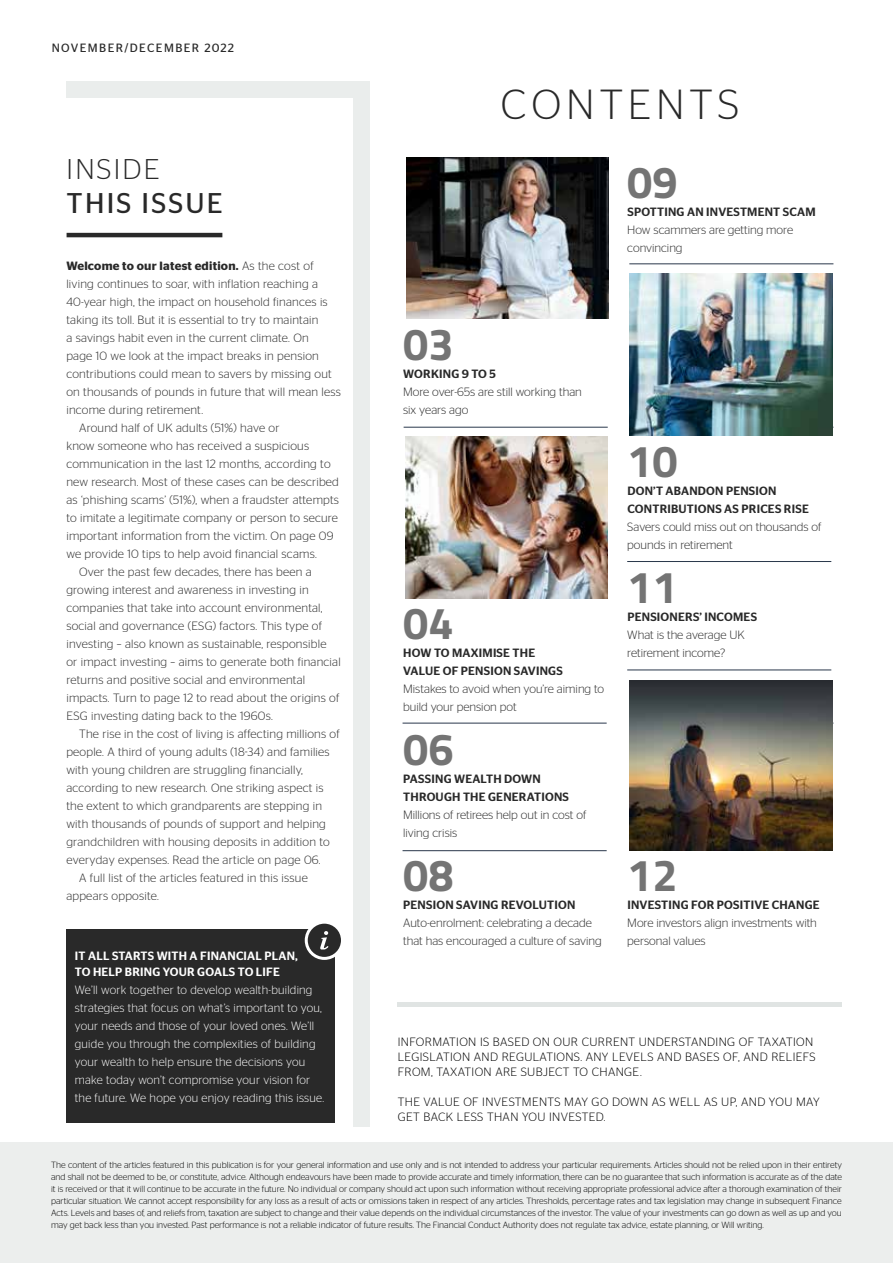
<style>
.page{position:relative;width:893px;height:1263px;background:#fff}
.page>*{position:absolute;margin:0;border:0;box-sizing:border-box;transform-origin:0 0}
.t1{font:700 45px "Titillium";color:#747474}
.t2{font:300 42px "Stag Sans";letter-spacing:.12em;color:#292929}
.t3{font:28.5px "Stag Sans";letter-spacing:.08em;color:#292929}
.t4{font:300 28.5px "Stag Sans";letter-spacing:.08em;color:#292929}
.t5{font:300 12px "Stag Sans";letter-spacing:.02em;color:#292929}
.t6{font:300 12px/18px "Stag Sans";color:#292929}
.t7{font:300 12px/18px "Stag Sans";letter-spacing:.02em;color:#fff}
.t8{font:500 12px/18px "Stag Sans";letter-spacing:.02em;color:#292929}
.t9{font:300 12px/15px "Stag Sans";letter-spacing:.03em;color:#000}
.t10{font:500 12px/16.5px "Stag Sans";letter-spacing:.02em;color:#fff}
.t11{font:600 12px "Stag Sans";letter-spacing:.02em;color:#292929}
.t12{font:12px "Stag Sans";letter-spacing:.12em;color:#292929}
.t13{font:300 9px/12px "Stag Sans";color:#000;text-align:justify}
.s1{font-weight:300}
</style>
<div class="page">
<hr style="left:892px;top:0;width:1px;height:524px;background:#36a7e9">
<div style="left:66px;top:82px;width:303px;height:1045px;background:#eaedec"></div>
<div style="left:26px;top:98px;width:327px;height:1031px;background:#fff"></div>
<div style="left:0;top:1142px;width:893px;height:121px;background:#eceeed"></div>
<hr style="left:398px;top:1002px;width:444px;height:4px;background:#e0e4e3">
<hr style="left:67px;top:233px;width:155px;height:4px;background:#292929">
<div style="left:66px;top:930px;width:269px;height:193px;background:#292929"></div>
<div style="left:306px;top:922px;width:36px;height:36px;background:#292929;border-radius:50%"></div>
<div style="left:305px;top:921px;width:39px;height:39px;border:3px solid #fff;border-radius:50%"></div>
<svg style="left:320px;top:931px;width:8px;height:18px"></svg>
<hr style="left:627px;top:561px;width:204px;height:1px;background:#29374b">
<hr style="left:627px;top:670px;width:204px;height:1px;background:#29374b">
<hr style="left:404px;top:427px;width:204px;height:1px;background:#29374b">
<hr style="left:629px;top:264px;width:204px;height:1px;background:#29374b">
<hr style="left:629px;top:427px;width:204px;height:1px;background:#29374b">
<hr style="left:629px;top:723px;width:204px;height:1px;background:#29374b">
<hr style="left:403px;top:723px;width:204px;height:1px;background:#29374b">
<hr style="left:403px;top:850px;width:204px;height:1px;background:#29374b">
<img style="left:406px;top:157px;width:203px;height:162px">
<img style="left:405px;top:437px;width:203px;height:161px">
<img style="left:630px;top:274px;width:202px;height:161px">
<img style="left:630px;top:680px;width:202px;height:170px">
<p class="t12" style="left:52px;top:41px;width:184px">NOVEMBER/DECEMBER 2022</p>
<h3 class="t4" style="left:67px;top:153px;width:94px">INSIDE</h3>
<h3 class="t3" style="left:67px;top:187px;width:158px">THIS ISSUE</h3>
<p class="t11" style="left:66px;top:259px;width:249px">Welcome to our latest edition. <span class="s1">As the cost of</span></p>
<p class="t5" style="left:66px;top:277px;width:253px">living continues to soar, with inflation reaching a</p>
<p class="t5" style="left:66px;top:295px;width:263px">40-year high, the impact on household finances is</p>
<p class="t5" style="left:66px;top:313px;width:254px">taking its toll. But it is essential to try to maintain</p>
<p class="t5" style="left:66px;top:331px;width:244px">a savings habit even in the current climate. On</p>
<p class="t5" style="left:66px;top:349px;width:254px">page 10 we look at the impact breaks in pension</p>
<p class="t5" style="left:66px;top:367px;width:267px">contributions could mean to savers by missing out</p>
<p class="t5" style="left:66px;top:385px;width:276px">on thousands of pounds in future that will mean less</p>
<p class="t5" style="left:66px;top:403px;width:138px">income during retirement.</p>
<p class="t5" style="left:79px;top:421px;width:202px">Around half of UK adults (51%) have or</p>
<p class="t5" style="left:66px;top:439px;width:244px">know someone who has received a suspicious</p>
<p class="t5" style="left:66px;top:457px;width:266px">communication in the last 12 months, according to</p>
<p class="t5" style="left:66px;top:475px;width:274px">new research. Most of these cases can be described</p>
<p class="t5" style="left:66px;top:493px;width:274px">as ‘phishing scams’ (51%), when a fraudster attempts</p>
<p class="t5" style="left:66px;top:511px;width:273px">to imitate a legitimate company or person to secure</p>
<p class="t5" style="left:66px;top:529px;width:269px">important information from the victim. On page 09</p>
<p class="t5" style="left:66px;top:547px;width:252px">we provide 10 tips to help avoid financial scams.</p>
<p class="t5" style="left:79px;top:565px;width:234px">Over the past few decades, there has been a</p>
<p class="t5" style="left:66px;top:583px;width:244px">growing interest and awareness in investing in</p>
<p class="t5" style="left:66px;top:601px;width:258px">companies that take into account environmental,</p>
<p class="t5" style="left:66px;top:619px;width:257px">social and governance (ESG) factors. This type of</p>
<p class="t5" style="left:66px;top:637px;width:262px">investing – also known as sustainable, responsible</p>
<p class="t5" style="left:66px;top:655px;width:276px">or impact investing – aims to generate both financial</p>
<p class="t5" style="left:66px;top:673px;width:240px">returns and positive social and environmental</p>
<p class="t5" style="left:66px;top:691px;width:275px">impacts. Turn to page 12 to read about the origins of</p>
<p class="t5" style="left:66px;top:709px;width:208px">ESG investing dating back to the 1960s.</p>
<p class="t5" style="left:79px;top:727px;width:262px">The rise in the cost of living is affecting millions of</p>
<p class="t5" style="left:66px;top:745px;width:265px">people. A third of young adults (18-34) and families</p>
<p class="t5" style="left:66px;top:763px;width:238px">with young children are struggling financially,</p>
<p class="t5" style="left:66px;top:781px;width:259px">according to new research. One striking aspect is</p>
<p class="t5" style="left:66px;top:799px;width:257px">the extent to which grandparents are stepping in</p>
<p class="t5" style="left:66px;top:817px;width:261px">with thousands of pounds of support and helping</p>
<p class="t5" style="left:66px;top:835px;width:265px">grandchildren with housing deposits in addition to</p>
<p class="t5" style="left:66px;top:853px;width:256px">everyday expenses. Read the article on page 06.</p>
<p class="t5" style="left:79px;top:871px;width:230px">A full list of the articles featured in this issue</p>
<p class="t5" style="left:66px;top:889px;width:94px">appears opposite.</p>
<p class="t10" style="left:75px;top:947px;width:224px">IT ALL STARTS WITH A FINANCIAL PLAN,<br>TO HELP BRING YOUR GOALS TO LIFE</p>
<p class="t7" style="left:75px;top:981px;width:251px">We’ll work together to develop wealth-building strategies that focus on what’s important to you, your needs and those of your loved ones. We’ll guide you through the complexities of building your wealth to help ensure the decisions you make today won’t compromise your vision for the future. We hope you enjoy reading this issue.</p>
<h2 class="t2" style="left:501px;top:81px;width:240px">CONTENTS</h2>
<h1 class="t1" style="left:627px;top:148px;width:52px">09</h1>
<p class="t8" style="left:627px;top:203px;width:190px">SPOTTING AN INVESTMENT SCAM</p>
<p class="t6" style="left:627px;top:221px;width:167px">How scammers are getting more convincing</p>
<h1 class="t1" style="left:403px;top:310px;width:52px">03</h1>
<p class="t8" style="left:403px;top:365px;width:94px">WORKING 9 TO 5</p>
<p class="t6" style="left:403px;top:383px;width:180px">More over-65s are still working than six years ago</p>
<h1 class="t1" style="left:403px;top:589px;width:52px">04</h1>
<p class="t8" style="left:403px;top:644px;width:161px">HOW TO MAXIMISE THE<br>VALUE OF PENSION SAVINGS</p>
<p class="t6" style="left:403px;top:680px;width:203px">Mistakes to avoid when you’re aiming to build your pension pot</p>
<h1 class="t1" style="left:403px;top:715px;width:52px">06</h1>
<p class="t8" style="left:403px;top:770px;width:167px">PASSING WEALTH DOWN<br>THROUGH THE GENERATIONS</p>
<p class="t6" style="left:403px;top:806px;width:185px">Millions of retirees help out in cost of living crisis</p>
<h1 class="t1" style="left:403px;top:841px;width:52px">08</h1>
<p class="t8" style="left:403px;top:896px;width:174px">PENSION SAVING REVOLUTION</p>
<p class="t6" style="left:403px;top:914px;width:200px">Auto-enrolment: celebrating a decade that has encouraged a culture of saving</p>
<h1 class="t1" style="left:627px;top:427px;width:52px">10</h1>
<p class="t8" style="left:627px;top:482px;width:183px">DON’T ABANDON PENSION<br>CONTRIBUTIONS AS PRICES RISE</p>
<p class="t6" style="left:627px;top:518px;width:196px">Savers could miss out on thousands of pounds in retirement</p>
<h1 class="t1" style="left:627px;top:553px;width:52px">11</h1>
<p class="t8" style="left:627px;top:608px;width:131px">PENSIONERS’ INCOMES</p>
<p class="t6" style="left:627px;top:626px;width:119px">What is the average UK retirement income?</p>
<h1 class="t1" style="left:627px;top:841px;width:52px">12</h1>
<p class="t8" style="left:627px;top:896px;width:194px">INVESTING FOR POSITIVE CHANGE</p>
<p class="t6" style="left:627px;top:914px;width:191px">More investors align investments with personal values</p>
<p class="t9" style="left:398px;top:1034px;width:419px">INFORMATION IS BASED ON OUR CURRENT UNDERSTANDING OF TAXATION<br>LEGISLATION AND REGULATIONS. ANY LEVELS AND BASES OF, AND RELIEFS<br>FROM, TAXATION ARE SUBJECT TO CHANGE.</p>
<p class="t9" style="left:398px;top:1094px;width:423px">THE VALUE OF INVESTMENTS MAY GO DOWN AS WELL AS UP, AND YOU MAY<br>GET BACK LESS THAN YOU INVESTED.</p>
<p class="t13" style="left:51px;top:1159px;width:792px">The content of the articles featured in this publication is for your general information and use only and is not intended to address your particular requirements. Articles should not be relied upon in their entirety and shall not be deemed to be, or constitute, advice. Although endeavours have been made to provide accurate and timely information, there can be no guarantee that such information is accurate as of the date it is received or that it will continue to be accurate in the future. No individual or company should act upon such information without receiving appropriate professional advice after a thorough examination of their particular situation. We cannot accept responsibility for any loss as a result of acts or omissions taken in respect of any articles. Thresholds, percentage rates and tax legislation may change in subsequent Finance Acts. Levels and bases of, and reliefs from, taxation are subject to change and their value depends on the individual circumstances of the investor. The value of your investments can go down as well as up and you may get back less than you invested. Past performance is not a reliable indicator of future results. The Financial Conduct Authority does not regulate tax advice, estate planning, or Will writing.</p>
</div>
